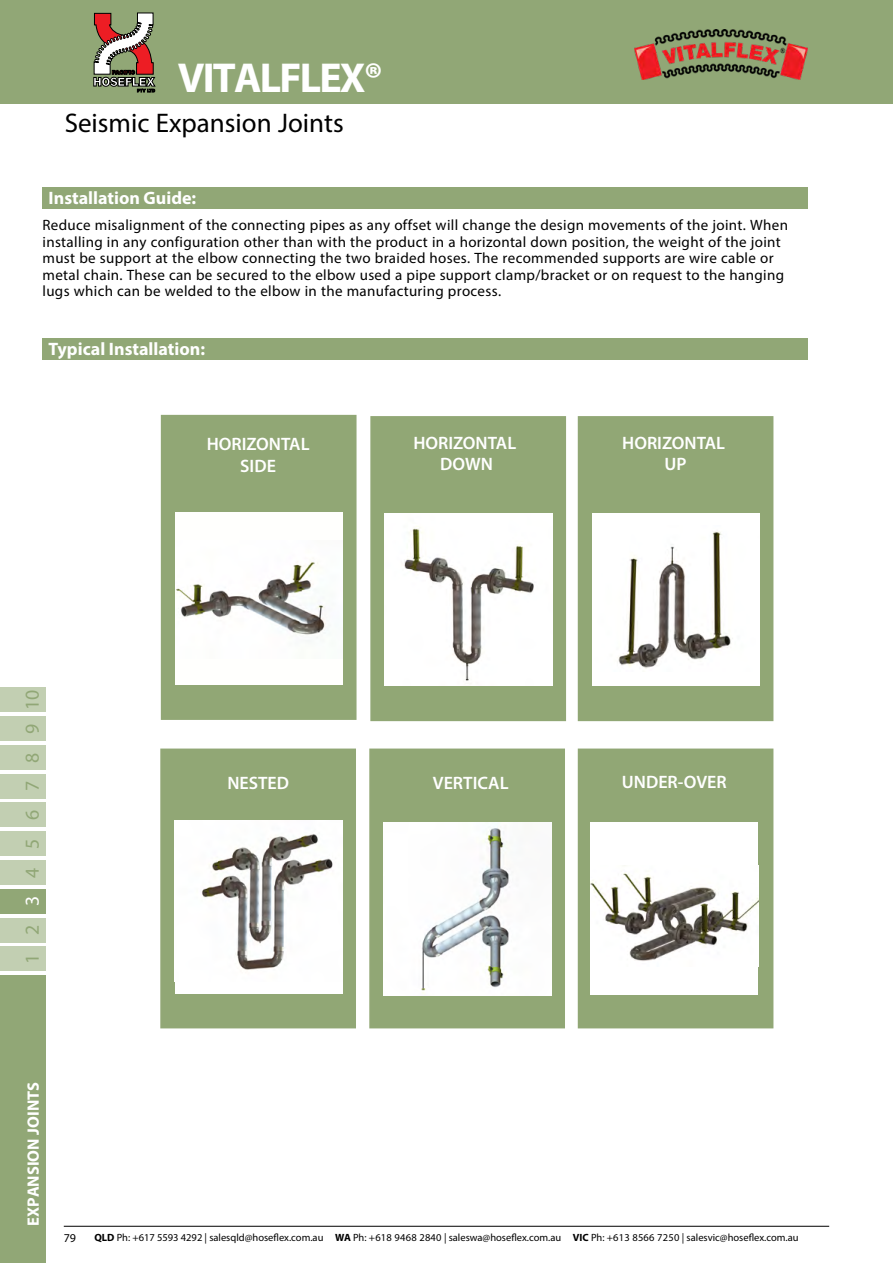
<style>
.page{position:relative;width:893px;height:1263px;background:#fff}
.page>*{position:absolute;margin:0;border:0;box-sizing:border-box;transform-origin:0 0}
.t1{font:700 42px "Myriad Pro";letter-spacing:-.045em;color:#fff}
.t2{font:27px "Myriad Pro";color:#000}
.t3{font:19.8px "Myriad Pro";letter-spacing:.94em;color:#91a776}
.t4{font:600 18px/21.6px "Myriad Pro";color:#fff;text-align:center}
.t5{font:700 18px "Myriad Pro";color:#fff}
.t6{font:700 16.5px "Myriad Pro";color:#fff}
.t7{font:15px/16.5px "Myriad Pro";letter-spacing:.02em;color:#000}
.t8{font:12px "Myriad Pro";color:#000}
.t9{font:10.5px "Myriad Pro";color:#000}
.s1{color:#fff}
.s2{font-weight:700}
</style>
<div class="page">
<div style="left:0;top:0;width:893px;height:104px;background:#91a776"></div>
<div style="left:0;top:947px;width:46px;height:24px;background:#c2cfb2"></div>
<div style="left:0;top:889px;width:46px;height:24px;background:#91a776"></div>
<div style="left:0;top:918px;width:46px;height:24px;background:#c2cfb2"></div>
<div style="left:0;top:832px;width:46px;height:24px;background:#c2cfb2"></div>
<div style="left:0;top:860px;width:46px;height:24px;background:#c2cfb2"></div>
<div style="left:0;top:774px;width:46px;height:24px;background:#c2cfb2"></div>
<div style="left:0;top:803px;width:46px;height:24px;background:#c2cfb2"></div>
<div style="left:0;top:746px;width:46px;height:24px;background:#c2cfb2"></div>
<div style="left:0;top:688px;width:46px;height:24px;background:#c2cfb2"></div>
<div style="left:0;top:717px;width:46px;height:24px;background:#c2cfb2"></div>
<hr style="left:64px;top:1226px;width:765px;height:1px;background:#000">
<div style="left:0;top:976px;width:46px;height:287px;background:#91a776"></div>
<svg style="left:94px;top:13px;width:61px;height:79px"></svg>
<div style="left:43px;top:187px;width:765px;height:22px;background:#91a776"></div>
<div style="left:43px;top:338px;width:765px;height:22px;background:#91a776"></div>
<div style="left:160px;top:748px;width:196px;height:280px;background:#91a775;border:2px solid #91a775"></div>
<div style="left:369px;top:748px;width:196px;height:280px;background:#91a775;border:2px solid #91a775"></div>
<div style="left:578px;top:748px;width:195px;height:280px;background:#91a775"></div>
<div style="left:370px;top:416px;width:196px;height:305px;background:#91a775;border:2px solid #91a775"></div>
<div style="left:578px;top:416px;width:195px;height:305px;background:#91a775"></div>
<img style="left:385px;top:513px;width:167px;height:173px">
<img style="left:383px;top:822px;width:168px;height:173px">
<div style="left:592px;top:513px;width:168px;height:173px;background:#fff"></div>
<img style="left:618px;top:531px;width:115px;height:138px">
<div style="left:590px;top:822px;width:168px;height:173px;background:#fff"></div>
<img style="left:590px;top:865px;width:168px;height:96px">
<div style="left:175px;top:821px;width:167px;height:172px;background:#fff"></div>
<img style="left:201px;top:834px;width:132px;height:136px">
<div style="left:161px;top:415px;width:196px;height:305px;background:#91a775;border:2px solid #91a775"></div>
<div style="left:175px;top:512px;width:168px;height:173px;background:#fffffd"></div>
<img style="left:176px;top:562px;width:149px;height:73px">
<img style="left:635px;top:29px;width:173px;height:51px">
<h1 class="t1" style="left:178px;top:51px;width:207px">VITALFLEX®</h1>
<h2 class="t2" style="left:65px;top:106px;width:281px">Seismic Expansion Joints</h2>
<p class="t5" style="left:49px;top:186px;width:149px">Installation Guide:</p>
<p class="t7" style="left:43px;top:217px;width:747px">Reduce misalignment of the connecting pipes as any offset will change the design movements of the joint. When installing in any configuration other than with the product in a horizontal down position, the weight of the joint must be support at the elbow connecting the two braided hoses. The recommended supports are wire cable or metal chain. These can be secured to the elbow used a pipe support clamp/bracket or on request to the hanging lugs which can be welded to the elbow in the manufacturing process.</p>
<p class="t5" style="left:49px;top:337px;width:158px">Typical Installation:</p>
<p class="t4" style="left:207px;top:433px;width:104px">HORIZONTAL<br>SIDE</p>
<p class="t4" style="left:413px;top:431px;width:104px">HORIZONTAL<br>DOWN</p>
<p class="t4" style="left:622px;top:431px;width:104px">HORIZONTAL<br>UP</p>
<h3 class="t3" style="left:20px;top:964px;width:276px;rotate:-90deg">12<span class="s1">3</span>45678910</h3>
<p class="t4" style="left:227px;top:772px;width:63px">NESTED</p>
<p class="t4" style="left:433px;top:772px;width:77px">VERTICAL</p>
<p class="t4" style="left:622px;top:770px;width:106px">UNDER-OVER</p>
<p class="t6" style="left:22px;top:1226px;width:145px;rotate:-90deg">EXPANSION JOINTS</p>
<p class="t8" style="left:64px;top:1230px;width:14px">79</p>
<p class="t9" style="left:94px;top:1231px;width:706px"><span class="s2">QLD</span> Ph: +617 5593 4292 | salesqld@hoseflex.com.au <span class="s2">WA</span> Ph: +618 9468 2840 | saleswa@hoseflex.com.au <span class="s2">VIC</span> Ph: +613 8566 7250 | salesvic@hoseflex.com.au</p>
</div>
